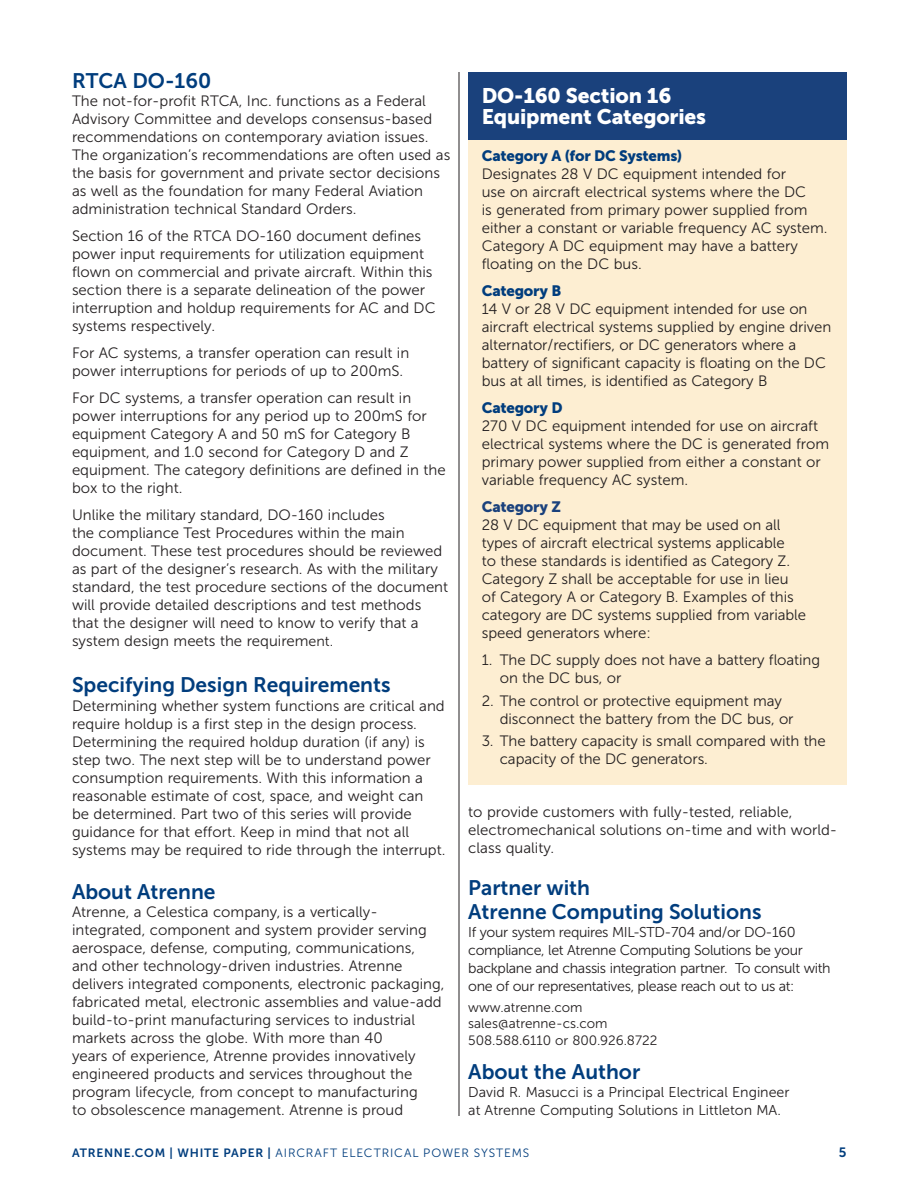
<style>
.page{position:relative;width:918px;height:1188px;background:#fff}
.page>*{position:absolute;margin:0;border:0;box-sizing:border-box;transform-origin:0 0}
.t1{font:21px/24px "Museo Sans 700";color:#013d7d}
.t2{font:21px/21px "Museo Sans 900";letter-spacing:-.01em;color:#fff}
.t3{font:15px/18px "Museo Sans 300";color:#231f20}
.t4{font:15px "Museo Sans 900";letter-spacing:-.015em;color:#013d7d}
.t5{font:15px "Museo Sans 900";letter-spacing:-.015em;color:#1a417c}
.t6{font:14.25px/18px "Museo Sans 300";letter-spacing:-.025em;color:#231f20}
.t7{font:14.25px/18px "Museo Sans 300";color:#231f20}
.t8{font:13.5px/16.5px "Museo Sans 300";color:#231f20}
.t9{font:13.5px "Museo Sans 700";color:#013d7d}
.t10{font:12px "Museo Sans 300";letter-spacing:.075em;color:#013d7d}
.s1{font-size:14.25px}
.s2{font-family:"Museo Sans 700"}
</style>
<div class="page">
<hr style="left:459px;top:72px;width:1px;height:1044px;background:#231f20">
<div style="left:468px;top:72px;width:379px;height:712px;background:#fdeed2"></div>
<div style="left:468px;top:72px;width:378px;height:67px;background:#1a417c"></div>
<h1 class="t1" style="left:72px;top:70px;width:141px">RTCA DO-160</h1>
<p class="t3" style="left:72px;top:93px;width:380px">The not-for-profit RTCA, Inc. functions as a Federal Advisory Committee and develops consensus-based recommendations on contemporary aviation issues.<br>The organization’s recommendations are often used as the basis for government and private sector decisions as well as the foundation for many Federal Aviation administration technical Standard Orders.</p>
<p class="t3" style="left:72px;top:228px;width:365px">Section 16 of the RTCA DO-160 document defines power input requirements for utilization equipment flown on commercial and private aircraft. Within this section there is a separate delineation of the power interruption and holdup requirements for AC and DC systems respectively.</p>
<p class="t3" style="left:72px;top:345px;width:339px">For AC systems, a transfer operation can result in power interruptions for periods of up to 200mS.</p>
<p class="t3" style="left:72px;top:390px;width:375px">For DC systems, a transfer operation can result in power interruptions for any period up to 200mS for equipment Category A and 50 mS for Category B equipment, and 1.0 second for Category D and Z equipment. The category definitions are defined in the box to the right.</p>
<p class="t3" style="left:72px;top:507px;width:378px">Unlike the military standard, DO-160 includes<br>the compliance Test Procedures within the main document. These test procedures should be reviewed as part of the designer’s research. As with the military standard, the test procedure sections of the document will provide detailed descriptions and test methods that the designer will need to know to verify that a system design meets the requirem<span class="s1">ent.</span></p>
<h1 class="t1" style="left:72px;top:674px;width:320px">Specifying Design Requirements</h1>
<p class="t3" style="left:72px;top:698px;width:375px">Determining whether system functions are critical and require holdup is a first step in the design process.<br>Determining the required holdup duration (if any) is step two. The next step will be to understand power consumption requirements. With this information a reasonable estimate of cost, space, and weight can<br>be determined. Part two of this series will provide guidance for that effort. Keep in mind that not all systems may be required to ride through the interrupt.</p>
<h1 class="t1" style="left:72px;top:880px;width:145px">About Atrenne</h1>
<p class="t3" style="left:72px;top:904px;width:374px">Atrenne, a Celestica company, is a vertically&shy;integrated, component and system provider serving aerospace, defense, computing, communications,<br>and other technology-driven industries. Atrenne delivers integrated components, electronic packaging, fabricated metal, electronic assemblies and value-add build-to-print manufacturing services to industrial markets across the globe. With more than 40<br>years of experience, Atrenne provides innovatively engineered products and services throughout the program lifecycle, from concept to manufacturing<br>to obsolescence management. Atrenne is proud</p>
<h1 class="t2" style="left:482px;top:87px;width:226px">DO-160 Section 16<br>Equipment Categories</h1>
<p class="t4" style="left:482px;top:150px;width:202px">Category A (for DC Systems)</p>
<p class="t3" style="left:482px;top:166px;width:347px">Designates 28 V DC equipment intended for<br>use on aircraft electrical systems where the DC<br>is generated from primary power supplied from either a constant or variable frequency AC system.<br>Category A DC equipment may have a battery floating on the DC bus.</p>
<p class="t4" style="left:482px;top:285px;width:81px">Category B</p>
<p class="t3" style="left:482px;top:301px;width:351px">14 V or 28 V DC equipment intended for use on aircraft electrical systems supplied by engine driven alternator/rectifiers, or DC generators where a battery of significant capacity is floating on the DC bus at all times, is identified as Category B</p>
<p class="t4" style="left:482px;top:402px;width:82px">Category D</p>
<p class="t3" style="left:482px;top:418px;width:349px">270 V DC equipment intended for use on aircraft electrical systems where the DC is generated from primary power supplied from either a constant or variable frequency AC system.</p>
<p class="t5" style="left:482px;top:501px;width:81px">Category Z</p>
<p class="t3" style="left:482px;top:517px;width:326px">28 V DC equipment that may be used on all types of aircraft electrical systems applicable<br>to these standards is identified as Category Z.<br>Category Z shall be acceptable for use in lieu of Category A or Category B. Examples of this category are DC systems supplied from variable speed generators where:</p>
<p class="t3" style="left:500px;top:652px;width:322px;text-indent:-18px">1. The DC supply does not have a battery floating on the DC bus, or</p>
<p class="t3" style="left:500px;top:693px;width:295px;text-indent:-18px">2. The control or protective equipment may disconnect the battery from the DC bus, or</p>
<p class="t3" style="left:500px;top:733px;width:327px;text-indent:-18px">3. The battery capacity is small compared with the capacity of the DC generators.</p>
<p class="t3" style="left:468px;top:804px;width:370px">to provide customers with fully-tested, reliable, electromechanical solutions on-time and with world&shy;class quality.</p>
<h1 class="t1" style="left:468px;top:877px;width:295px">Partner with<br>Atrenne Computing Solutions</h1>
<p class="t6" style="left:468px;top:924px;width:364px">If your system requires MIL-STD-704 and/or DO-160 compliance, let Atrenne Computing Solutions be your backplane and chassis integration partner. To consult with one of our representatives, please reach out to us at:</p>
<p class="t8" style="left:468px;top:1000px;width:191px">www.atrenne.com sales@atrenne-cs.com<br>508.588.6110 or 800.926.8722</p>
<h1 class="t1" style="left:468px;top:1061px;width:174px">About the Author</h1>
<p class="t7" style="left:468px;top:1084px;width:323px">David R. Masucci is a Principal Electrical Engineer at Atrenne Computing Solutions in Littleton MA.</p>
<p class="t10" style="left:72px;top:1148px;width:459px"><span class="s2">ATRENNE.COM | WHITE PAPER |</span> AIRCRAFT ELECTRICAL POWER SYSTEMS</p>
<p class="t9" style="left:839px;top:1146px;width:9px">5</p>
</div>
